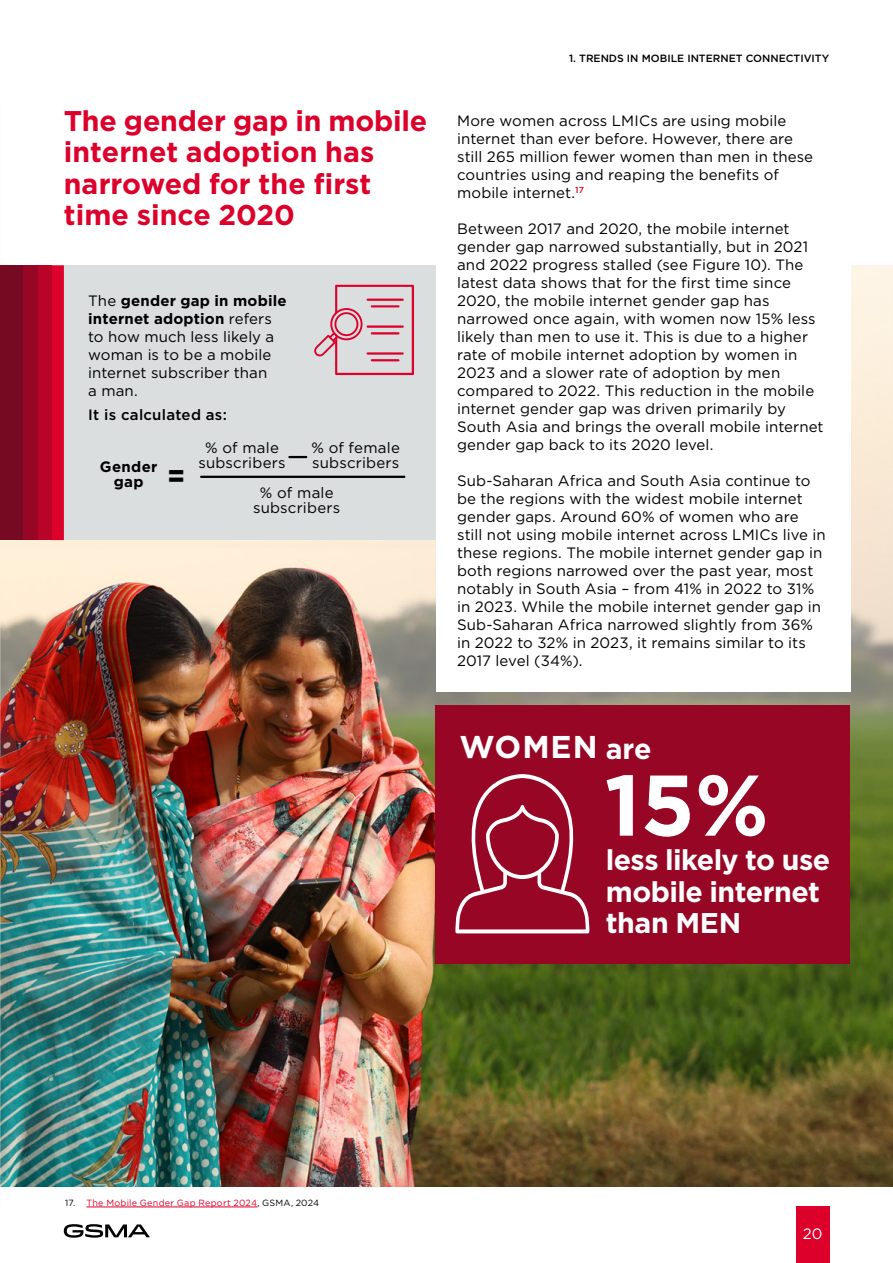
<style>
.page{position:relative;width:893px;height:1263px;background:#fff}
.page>*{position:absolute;margin:0;border:0;box-sizing:border-box;transform-origin:0 0}
.Gotham_narrow___large_number{font:700 85.95px "Gotham";color:#fff}
.Sub_head___H3{font:700 31.5px "Gotham";letter-spacing:.03em;color:#fff}
.t1{font:700 31.5px "Gotham Narrow";color:#000}
.Sub_head___H3-2{font:700 28.5px/31.5px "Gotham";color:#dc002b}
.Sub_head___H3-3{font:700 28.5px/31.5px "Gotham";letter-spacing:-.02em;color:#fff}
.Body_copy{font:15px/18px "Gotham";letter-spacing:.005em;color:#000}
.t2{font:500 15px "Gotham";letter-spacing:.015em;color:#000}
.t3{font:700 15px/15px "Gotham";letter-spacing:.025em;color:#000;text-align:center}
.t4{font:15px "Gotham";color:#fff}
.t5{font:500 10.5px "Gotham";color:#000}
.Footnotes___First{font:9px "Gotham";letter-spacing:.03em;color:#dc002b}
.s1{font-weight:700}
.s2{font-size:28.5px}
.s3{color:#000}
</style>
<div class="page">
<svg style="left:64px;top:1224px;width:86px;height:14px"></svg>
<div style="left:796px;top:1235px;width:33px;height:28px;background:#dc002b"></div>
<div style="left:796px;top:1206px;width:33px;height:55px;background:#dc002b"></div>
<hr style="left:86px;top:1207px;width:171px;height:1px;background:#dc002b">
<img style="left:0;top:265px;width:893px;height:921px">
<div style="left:435px;top:705px;width:415px;height:259px;background:#970725"></div>
<div style="left:60px;top:265px;width:376px;height:275px;background:#dbdede"></div>
<hr style="left:201px;top:476px;width:203px;height:2px;background:#000">
<svg style="left:289px;top:456px;width:17px;height:2px"></svg>
<svg style="left:314px;top:285px;width:100px;height:90px"></svg>
<div style="left:50px;top:265px;width:14px;height:275px;background:#dc002b"></div>
<div style="left:34px;top:265px;width:17px;height:275px;background:#ba0328"></div>
<div style="left:15px;top:265px;width:23px;height:275px;background:#970725"></div>
<div style="left:0;top:265px;width:23px;height:275px;background:#750a22"></div>
<div style="left:436px;top:259px;width:414px;height:432px;background:#fff"></div>
<svg style="left:455px;top:774px;width:134px;height:159px"></svg>
<p class="t5" style="left:569px;top:52px;width:262px">1. TRENDS IN MOBILE INTERNET CONNECTIVITY</p>
<h3 class="Sub_head___H3-2" style="left:64px;top:105px;width:365px">The gender gap in mobile internet adoption has narrowed for the first time since 2020</h3>
<p class="Body_copy" style="left:457px;top:111px;width:357px">More women across LMICs are using mobile internet than ever before. However, there are still 265 million fewer women than men in these countries using and reaping the benefits of mobile internet.<sup>17</sup></p>
<p class="Body_copy" style="left:457px;top:219px;width:368px">Between 2017 and 2020, the mobile internet gender gap narrowed substantially, but in 2021 and 2022 progress stalled (see Figure 10). The latest data shows that for the first time since 2020, the mobile internet gender gap has narrowed once again, with women now 15% less likely than men to use it. This is due to a higher rate of mobile internet adoption by women in 2023 and a slower rate of adoption by men compared to 2022. This reduction in the mobile internet gender gap was driven primarily by South Asia and brings the overall mobile internet gender gap back to its 2020 level.</p>
<p class="Body_copy" style="left:457px;top:471px;width:370px">Sub-Saharan Africa and South Asia continue to be the regions with the widest mobile internet gender gaps. Around 60% of women who are still not using mobile internet across LMICs live in these regions. The mobile internet gender gap in both regions narrowed over the past year, most notably in South Asia – from 41% in 2022 to 31% in 2023. While the mobile internet gender gap in Sub-Saharan Africa narrowed slightly from 36% in 2022 to 32% in 2023, it remains similar to its 2017 level (34%).</p>
<p class="Body_copy" style="left:88px;top:291px;width:200px">The <span class="s1">gender gap in mobile internet adoption</span> refers to how much less likely a woman is to be a mobile internet subscriber than<br>a man.</p>
<p class="t2" style="left:88px;top:405px;width:140px">It is calculated as:</p>
<p class="Body_copy" style="left:198px;top:440px;width:89px;line-height:15px;text-align:center">% of male subscribers</p>
<p class="Body_copy" style="left:312px;top:439px;width:90px;line-height:15px">% of female subscribers</p>
<p class="Body_copy" style="left:253px;top:485px;width:89px;line-height:15px;text-align:center">% of male subscribers</p>
<p class="t3" style="left:100px;top:459px;width:59px">Gender gap</p>
<h2 class="t1" style="left:167px;top:455px;width:19px">=</h2>
<h3 class="Sub_head___H3" style="left:460px;top:726px;width:193px">WOMEN <span class="s2">are</span></h3>
<p class="Gotham_narrow___large_number" style="left:604px;top:748px;width:166px">15%</p>
<p class="Footnotes___First" style="left:65px;top:1197px;width:255px"><span class="s3">17.</span> The Mobile Gender Gap Report 2024<span class="s3">, GSMA, 2024</span></p>
<h3 class="Sub_head___H3-3" style="left:606px;top:844px;width:226px">less likely to use mobile internet than MEN</h3>
<p class="t4" style="left:803px;top:1224px;width:21px">20</p>
</div>
